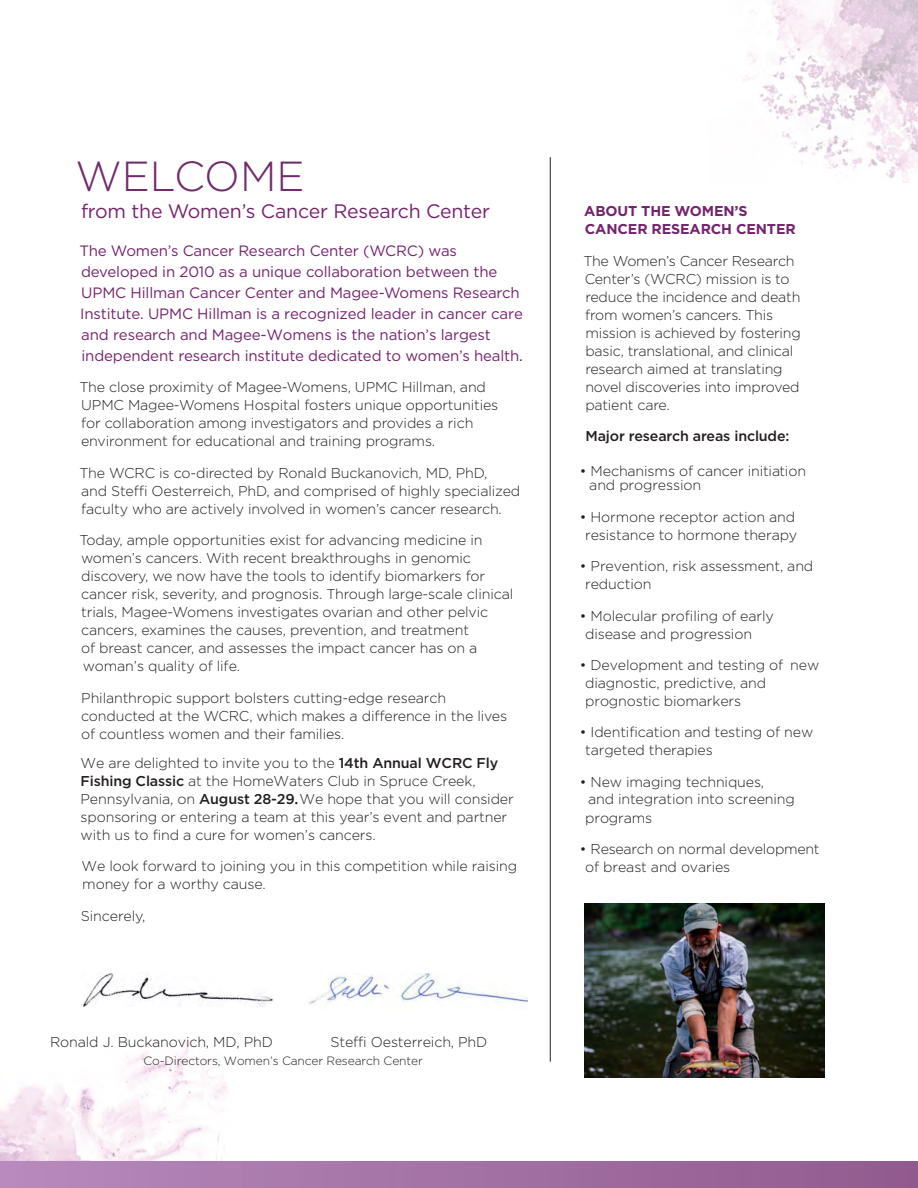
<style>
.page{position:relative;width:918px;height:1188px;background:#fff}
.page>*{position:absolute;margin:0;border:0;box-sizing:border-box;transform-origin:0 0}
.t1{font:300 42px "Gotham";color:#712a6a}
.t2{font:19.5px "Gotham";letter-spacing:-.01em;color:#74246c}
.t3{font:15px/21px "Gotham";letter-spacing:-.01em;color:#74246c}
.t4{font:300 14.25px/18px "Gotham";letter-spacing:-.01em;color:#231f20}
.t5{font:700 14.25px/18px "Gotham";letter-spacing:-.01em;color:#74246c}
.t6{font:500 14.25px "Gotham";letter-spacing:-.01em;color:#231f20}
.t7{font:300 12px "Gotham";letter-spacing:-.01em;color:#231f20}
.s1{color:#231f20}
.s2{font-weight:500}
</style>
<div class="page">
<img style="left:0;top:1042px;width:228px;height:119px">
<div style="left:0;top:1161px;width:918px;height:27px;background:linear-gradient(to right,#b78abd,#915a8d)"></div>
<img style="left:743px;top:0;width:175px;height:183px">
<img style="left:308px;top:974px;width:219px;height:36px">
<img style="left:81px;top:972px;width:193px;height:35px">
<hr style="left:550px;top:157px;width:1px;height:905px;background:#231f20">
<img style="left:585px;top:904px;width:239px;height:173px">
<p class="t1" style="left:75px;top:149px;width:231px">WELCOME</p>
<p class="t2" style="left:81px;top:199px;width:410px">from the Women’s Cancer Research Center</p>
<p class="t3" style="left:79px;top:240px;width:445px">The Women’s Cancer Research Center (WCRC) was developed in 2010 as a unique collaboration between the UPMC Hillman Cancer Center and Magee-Womens Research Institute. UPMC Hillman is a recognized leader in cancer care and research and Magee-Womens is the nation’s largest independent research institute dedicated to women’s health<span class="s1">.</span></p>
<p class="t4" style="left:79px;top:378px;width:420px">The close proximity of Magee-Womens, UPMC Hillman, and UPMC Magee-Womens Hospital fosters unique opportunities for collaboration among investigators and provides a rich environment for educational and training programs.</p>
<p class="t4" style="left:79px;top:464px;width:442px">The WCRC is co-directed by Ronald Buckanovich, MD, PhD,<br>and Steffi Oesterreich, PhD, and comprised of highly specialized faculty who are actively involved in women’s cancer research.</p>
<p class="t4" style="left:79px;top:531px;width:435px">Today, ample opportunities exist for advancing medicine in women’s cancers. With recent breakthroughs in genomic discovery, we now have the tools to identify biomarkers for cancer risk, severity, and prognosis. Through large-scale clinical trials, Magee-Womens investigates ovarian and other pelvic cancers, examines the causes, prevention, and treatment<br>of breast cancer, and assesses the impact cancer has on a woman’s quality of life.</p>
<p class="t4" style="left:81px;top:689px;width:427px">Philanthropic support bolsters cutting-edge research conducted at the WCRC, which makes a difference in the lives of countless women and their families.</p>
<p class="t4" style="left:81px;top:753px;width:435px">We are delighted to invite you to the <span class="s2">14th Annual WCRC Fly Fishing Classic</span> at the HomeWaters Club in Spruce Creek, Pennsylvania, on <span class="s2">August 28-29</span>. We hope that you will consider sponsoring or entering a team at this year’s event and partner with us to find a cure for women’s cancers.</p>
<p class="t4" style="left:81px;top:857px;width:437px">We look forward to joining you in this competition while raising money for a worthy cause.</p>
<p class="t4" style="left:81px;top:906px;width:66px">Sincerely,</p>
<p class="t4" style="left:50px;top:1033px;width:224px">Ronald J. Buckanovich, MD, PhD</p>
<p class="t4" style="left:331px;top:1033px;width:158px">Steffi Oesterreich, PhD</p>
<p class="t7" style="left:144px;top:1054px;width:281px">Co-Directors, Women’s Cancer Research Center</p>
<p class="t5" style="left:584px;top:202px;width:213px">ABOUT THE WOMEN’S<br>CANCER RESEARCH CENTER</p>
<p class="t4" style="left:583px;top:251px;width:219px">The Women’s Cancer Research<br>Center’s (WCRC) mission is to reduce the incidence and death from women’s cancers. This mission is achieved by fostering basic, translational, and clinical research aimed at translating novel discoveries into improved patient care.</p>
<p class="t6" style="left:585px;top:427px;width:206px">Major research areas include:</p>
<p class="t4" style="left:589px;top:464px;width:218px;line-height:14.2px;text-indent:-9px">• Mechanisms of cancer initiation and progression</p>
<p class="t4" style="left:580px;top:508px;width:219px;text-align:center">• Hormone receptor action and resistance to hormone therapy</p>
<p class="t4" style="left:585px;top:557px;width:230px;text-indent:-5px">• Prevention, risk assessment, and reduction</p>
<p class="t4" style="left:585px;top:606px;width:190px;text-indent:-5px">• Molecular profiling of early disease and progression</p>
<p class="t4" style="left:585px;top:655px;width:236px;text-indent:-5px">• Development and testing of new diagnostic, predictive, and prognostic biomarkers</p>
<p class="t4" style="left:585px;top:723px;width:230px;text-indent:-5px">• Identification and testing of new targeted therapies</p>
<p class="t4" style="left:585px;top:772px;width:211px;text-indent:-5px">• New imaging techniques,<br>and integration into screening programs</p>
<p class="t4" style="left:585px;top:840px;width:236px;text-indent:-5px">• Research on normal development of breast and ovaries</p>
</div>
